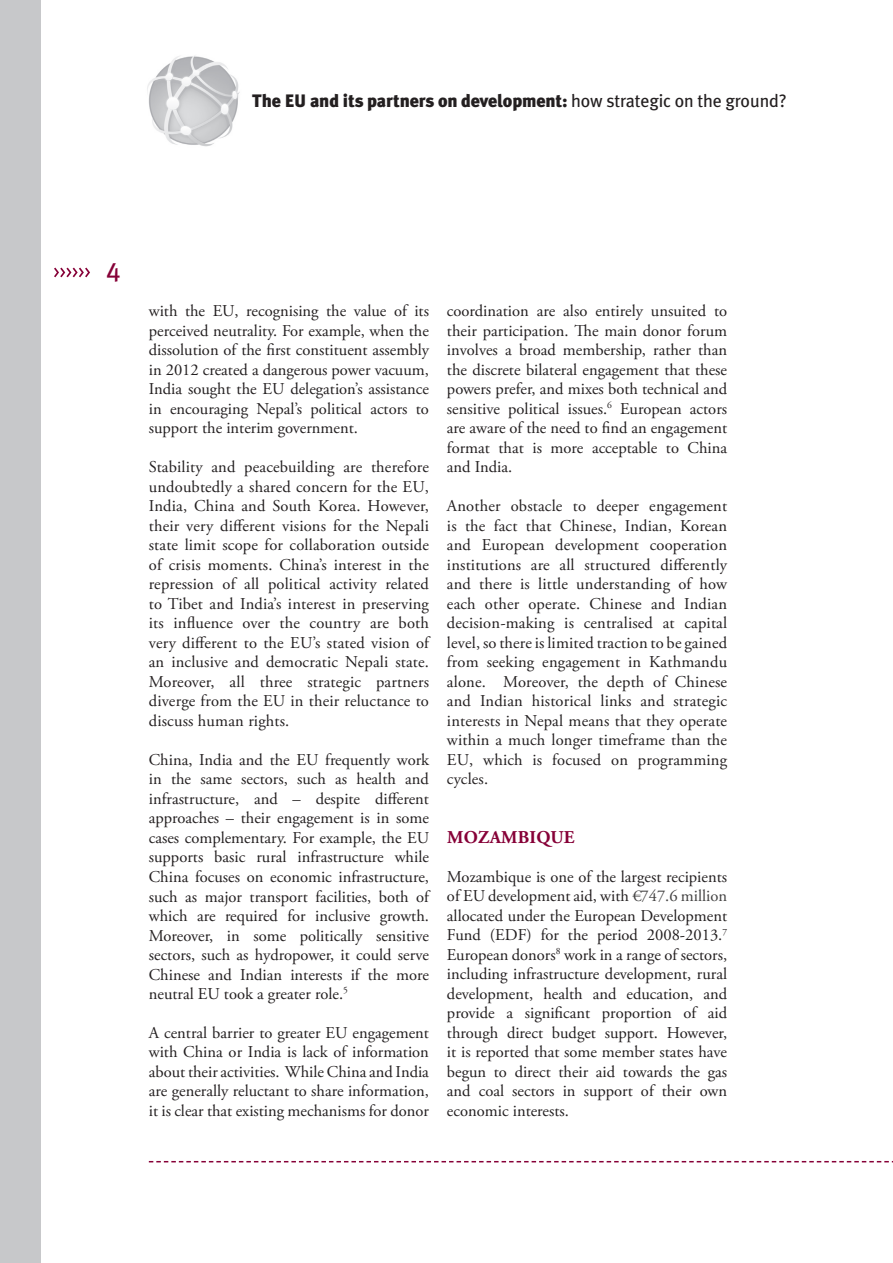
<style>
.page{position:relative;width:893px;height:1263px;background:#fff}
.page>*{position:absolute;margin:0;border:0;box-sizing:border-box;transform-origin:0 0}
.t1{font:27px "Meta Plus Book Caps";color:#860037}
.t2{font:900 18px "Meta Plus";letter-spacing:-.01em;color:#231f20}
.t3{font:700 18px "Adobe Garamond Pro";letter-spacing:.015em;color:#860037}
.t4{font:16.5px/19.5px "Adobe Garamond Pro";color:#231f20;text-align:justify}
.s1{font-weight:400}
.s2{color:#434242}
</style>
<div class="page">
<svg style="left:149px;top:1161px;width:744px;height:1px"></svg>
<svg style="left:54px;top:268px;width:36px;height:9px"></svg>
<img style="left:147px;top:56px;width:93px;height:91px">
<div style="left:0;top:0;width:40px;height:1263px;background:#c7c8ca"></div>
<p class="t2" style="left:252px;top:90px;width:536px">The EU and its partners on development: <span class="s1">how strategic on the ground?</span></p>
<h1 class="t1" style="left:106px;top:256px;width:16px">4</h1>
<p class="t4" style="left:149px;top:302px;width:282px">with the EU, recognising the value of its perceived neutrality. For example, when the dissolution of the first constituent assembly in 2012 created a dangerous power vacuum, India sought the EU delegation’s assistance in encouraging Nepal’s political actors to support the interim government.</p>
<p class="t4" style="left:149px;top:458px;width:282px">Stability and peacebuilding are therefore undoubtedly a shared concern for the EU, India, China and South Korea. However, their very different visions for the Nepali state limit scope for collaboration outside of crisis moments. China’s interest in the repression of all political activity related to Tibet and India’s interest in preserving its influence over the country are both very different to the EU’s stated vision of an inclusive and democratic Nepali state.<br>Moreover, all three strategic partners diverge from the EU in their reluctance to discuss human rights.</p>
<p class="t4" style="left:149px;top:750px;width:282px">China, India and the EU frequently work in the same sectors, such as health and infrastructure, and – despite different approaches – their engagement is in some cases complementary. For example, the EU supports basic rural infrastructure while China focuses on economic infrastructure, such as major transport facilities, both of which are required for inclusive growth.<br>Moreover, in some politically sensitive sectors, such as hydropower, it could serve Chinese and Indian interests if the more neutral EU took a greater role.<sup>5</sup></p>
<p class="t4" style="left:149px;top:1023px;width:282px">A central barrier to greater EU engagement with China or India is lack of information about their activities. While China and India are generally reluctant to share information, it is clear that existing mechanisms for donor</p>
<p class="t4" style="left:447px;top:302px;width:282px">coordination are also entirely unsuited to their participation. The main donor forum involves a broad membership, rather than the discrete bilateral engagement that these powers prefer, and mixes both technical and sensitive political issues.<sup>6</sup> European actors are aware of the need to find an engagement format that is more acceptable to China and India.</p>
<p class="t4" style="left:447px;top:497px;width:282px">Another obstacle to deeper engagement is the fact that Chinese, Indian, Korean and European development cooperation institutions are all structured differently and there is little understanding of how each other operate. Chinese and Indian decision-making is centralised at capital level, so there is limited traction to be gained from seeking engagement in Kathmandu alone. Moreover, the depth of Chinese and Indian historical links and strategic interests in Nepal means that they operate within a much longer timeframe than the EU, which is focused on programming cycles.</p>
<p class="t3" style="left:447px;top:827px;width:129px">MOZAMBIQUE</p>
<p class="t4" style="left:447px;top:867px;width:282px">Mozambique is one of the largest recipients of EU development aid, with <span class="s2">€747.6 million </span>allocated under the European Development Fund (EDF) for the period 2008-2013.<sup>7<br></sup>European donors<sup>8</sup> work in a range of sectors, including infrastructure development, rural development, health and education, and provide a significant proportion of aid through direct budget support. However, it is reported that some member states have begun to direct their aid towards the gas and coal sectors in support of their own economic interests.</p>
</div>
